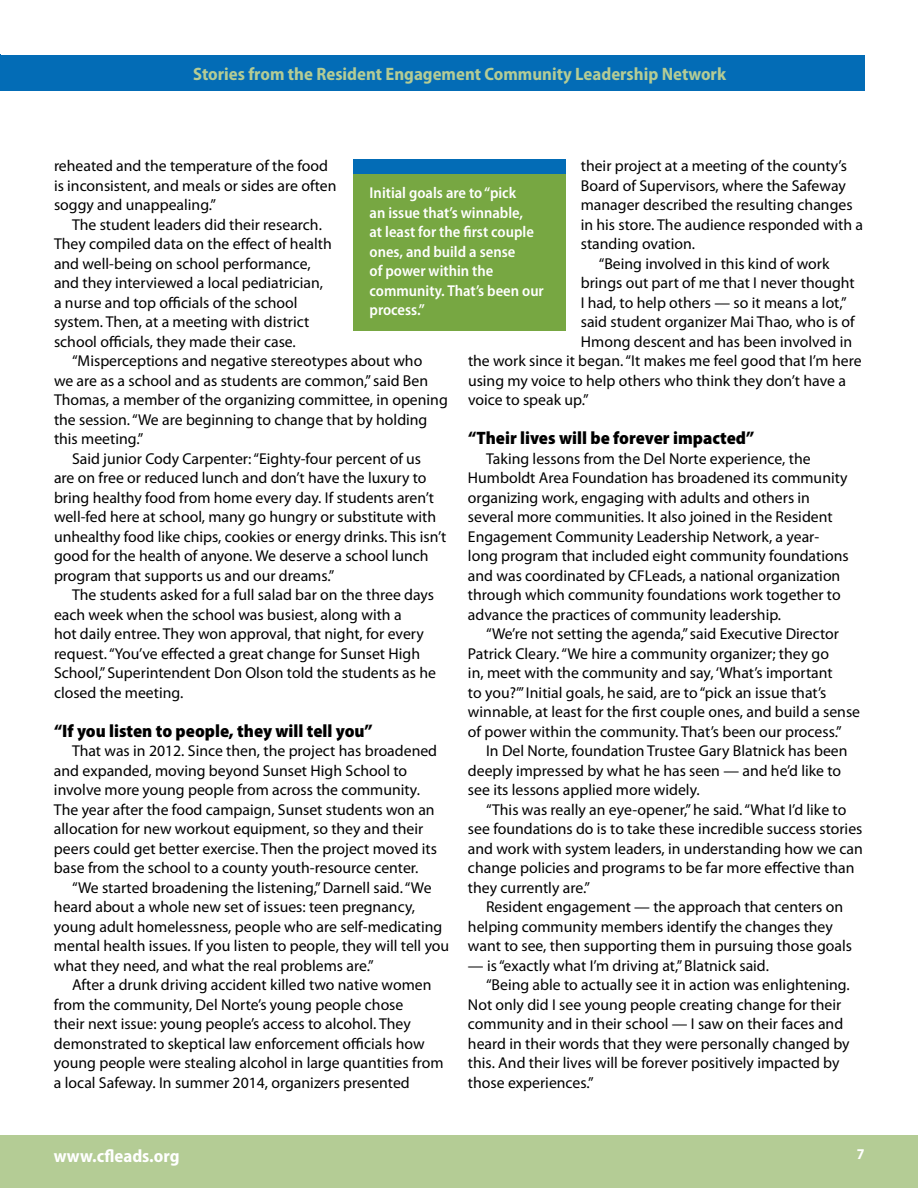
<style>
.page{position:relative;width:918px;height:1188px;background:#fff}
.page>*{position:absolute;margin:0;border:0;box-sizing:border-box;transform-origin:0 0}
.t1{font:900 semi-condensed 18px "Myriad Pro";color:#000}
.t2{font:700 semi-condensed 18px "Myriad Pro";color:#b4cc95}
.t3{font:700 semi-condensed 18px "Myriad Pro";color:#fff}
.t4{font:15.75px/19.5px "Myriad Pro";color:#000}
.t5{font:600 semi-condensed 15.75px/19.5px "Myriad Pro";color:#fff}
.t6{font:700 semi-condensed 15px "Myriad Pro";color:#fff}
</style>
<div class="page">
<hr style="left:0;top:55px;width:1px;height:36px;background:#036cb6">
<div style="left:1px;top:55px;width:864px;height:36px;background:#036cb6"></div>
<div style="left:0;top:1135px;width:918px;height:53px;background:#b4cc95"></div>
<div style="left:353px;top:160px;width:213px;height:171px;background:#77a742"></div>
<div style="left:353px;top:160px;width:213px;height:14px;background:#036cb6"></div>
<p class="t2" style="left:193px;top:62px;width:534px">Stories from the Resident Engagement Community Leadership Network</p>
<p class="t4" style="left:581px;top:157px;width:268px">their project at a meeting of the county’s</p>
<p class="t4" style="left:581px;top:176px;width:267px">Board of Supervisors, where the Safeway</p>
<p class="t4" style="left:581px;top:196px;width:273px">manager described the resulting changes</p>
<p class="t4" style="left:581px;top:215px;width:284px">in his store. The audience responded with a</p>
<p class="t4" style="left:581px;top:235px;width:116px">standing ovation.</p>
<p class="t4" style="left:599px;top:254px;width:232px">“Being involved in this kind of work</p>
<p class="t4" style="left:581px;top:274px;width:275px">brings out part of me that I never thought</p>
<p class="t4" style="left:581px;top:293px;width:267px">I had, to help others — so it means a lot,”</p>
<p class="t4" style="left:581px;top:313px;width:275px">said student organizer Mai Thao, who is of</p>
<p class="t4" style="left:581px;top:332px;width:273px">Hmong descent and has been involved in</p>
<p class="t4" style="left:468px;top:352px;width:395px">the work since it began. “It makes me feel good that I’m here</p>
<p class="t4" style="left:468px;top:371px;width:379px">using my voice to help others who think they don’t have a</p>
<p class="t4" style="left:468px;top:391px;width:122px">voice to speak up.”</p>
<p class="t1" style="left:468px;top:426px;width:288px">“Their lives will be forever impacted”</p>
<p class="t4" style="left:468px;top:449px;width:382px;text-indent:18px">Taking lessons from the Del Norte experience, the Humboldt Area Foundation has broadened its community organizing work, engaging with adults and others in several more communities. It also joined in the Resident Engagement Community Leadership Network, a year&shy;long program that included eight community foundations and was coordinated by CFLeads, a national organization through which community foundations work together to advance the practices of community leadership.</p>
<p class="t4" style="left:468px;top:625px;width:394px;text-indent:18px">“We’re not setting the agenda,” said Executive Director Patrick Cleary. “We hire a community organizer; they go<br>in, meet with the community and say, ‘What’s important<br>to you?’” Initial goals, he said, are to “pick an issue that’s winnable, at least for the first couple ones, and build a sense of power within the community. That’s been our process.”</p>
<p class="t4" style="left:468px;top:742px;width:381px;text-indent:18px">In Del Norte, foundation Trustee Gary Blatnick has been deeply impressed by what he has seen — and he’d like to see its lessons applied more widely.</p>
<p class="t4" style="left:468px;top:800px;width:396px;text-indent:18px">“This was really an eye-opener,” he said. “What I’d like to see foundations do is to take these incredible success stories and work with system leaders, in understanding how we can change policies and programs to be far more effective than they currently are.”</p>
<p class="t4" style="left:468px;top:898px;width:386px;text-indent:18px">Resident engagement — the approach that centers on helping community members identify the changes they want to see, then supporting them in pursuing those goals</p>
<p class="t4" style="left:468px;top:956px;width:302px">— is “exactly what I’m driving at,” Blatnick said.</p>
<p class="t4" style="left:486px;top:976px;width:365px">“Being able to actually see it in action was enlightening.</p>
<p class="t4" style="left:468px;top:995px;width:375px">Not only did I see young people creating change for their</p>
<p class="t4" style="left:468px;top:1015px;width:377px">community and in their school — I saw on their faces and</p>
<p class="t4" style="left:468px;top:1034px;width:383px">heard in their words that they were personally changed by</p>
<p class="t4" style="left:468px;top:1054px;width:373px">this. And their lives will be forever positively impacted by</p>
<p class="t4" style="left:468px;top:1073px;width:127px">those experiences.”</p>
<p class="t4" style="left:54px;top:157px;width:284px">reheated and the temperature of the food is inconsistent, and meals or sides are often soggy and unappealing.”</p>
<p class="t4" style="left:54px;top:215px;width:279px;text-indent:18px">The student leaders did their research.<br>They compiled data on the effect of health and well-being on school performance, and they interviewed a local pediatrician, a nurse and top officials of the school system. Then, at a meeting with district school officials, they made their case.</p>
<p class="t4" style="left:72px;top:352px;width:352px">“Misperceptions and negative stereotypes about who</p>
<p class="t4" style="left:54px;top:371px;width:376px">we are as a school and as students are common,” said Ben</p>
<p class="t4" style="left:54px;top:391px;width:395px">Thomas, a member of the organizing committee, in opening</p>
<p class="t4" style="left:54px;top:410px;width:375px">the session. “We are beginning to change that by holding</p>
<p class="t4" style="left:54px;top:430px;width:91px">this meeting.”</p>
<p class="t4" style="left:72px;top:449px;width:351px">Said junior Cody Carpenter: “Eighty-four percent of us</p>
<p class="t4" style="left:54px;top:469px;width:374px">are on free or reduced lunch and don’t have the luxury to</p>
<p class="t4" style="left:54px;top:488px;width:382px">bring healthy food from home every day. If students aren’t</p>
<p class="t4" style="left:54px;top:508px;width:384px">well-fed here at school, many go hungry or substitute with</p>
<p class="t4" style="left:54px;top:527px;width:394px">unhealthy food like chips, cookies or energy drinks. This isn’t</p>
<p class="t4" style="left:54px;top:547px;width:376px">good for the health of anyone. We deserve a school lunch</p>
<p class="t4" style="left:54px;top:566px;width:282px">program that supports us and our dreams.”</p>
<p class="t4" style="left:72px;top:586px;width:364px">The students asked for a full salad bar on the three days</p>
<p class="t4" style="left:54px;top:605px;width:349px">each week when the school was busiest, along with a</p>
<p class="t4" style="left:54px;top:625px;width:371px">hot daily entree. They won approval, that night, for every</p>
<p class="t4" style="left:54px;top:644px;width:368px">request. “You’ve effected a great change for Sunset High</p>
<p class="t4" style="left:54px;top:664px;width:384px">School,” Superintendent Don Olson told the students as he</p>
<p class="t4" style="left:54px;top:683px;width:131px">closed the meeting.</p>
<p class="t1" style="left:54px;top:719px;width:320px">“If you listen to people, they will tell you”</p>
<p class="t4" style="left:54px;top:742px;width:385px;text-indent:18px">That was in 2012. Since then, the project has broadened and expanded, moving beyond Sunset High School to involve more young people from across the community.<br>The year after the food campaign, Sunset students won an allocation for new workout equipment, so they and their peers could get better exercise. Then the project moved its base from the school to a county youth-resource center.</p>
<p class="t4" style="left:54px;top:878px;width:397px;text-indent:18px">“We started broadening the listening,” Darnell said. “We heard about a whole new set of issues: teen pregnancy, young adult homelessness, people who are self-medicating mental health issues. If you listen to people, they will tell you what they need, and what the real problems are.”</p>
<p class="t4" style="left:54px;top:976px;width:391px;text-indent:18px">After a drunk driving accident killed two native women from the community, Del Norte’s young people chose<br>their next issue: young people’s access to alcohol. They demonstrated to skeptical law enforcement officials how young people were stealing alcohol in large quantities from a local Safeway. In summer 2014, organizers presented</p>
<p class="t5" style="left:370px;top:183px;width:176px">Initial goals are to “pick<br>an issue that’s winnable,<br>at least for the first couple ones, and build a sense<br>of power within the community. That’s been our process.”</p>
<p class="t3" style="left:54px;top:1144px;width:127px">www.cfleads.org</p>
<p class="t6" style="left:857px;top:1145px;width:9px">7</p>
</div>
